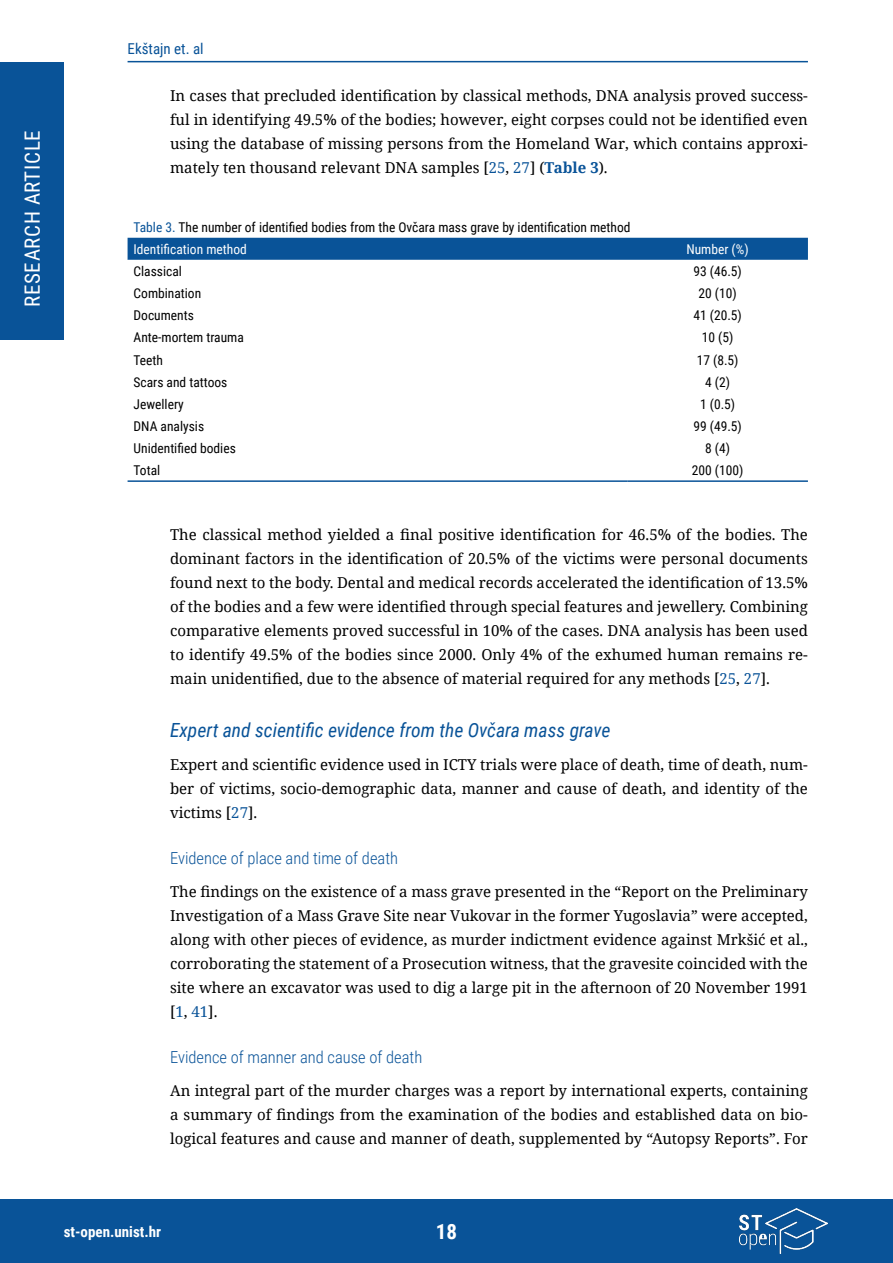
<style>
.page{position:relative;width:893px;height:1263px;background:#fff}
.page>*{position:absolute;margin:0;border:0;box-sizing:border-box;transform-origin:0 0}
.t1{font:21px "Roboto Condensed";letter-spacing:.035em;color:#fff}
.t2{font:700 21px "Roboto Condensed";color:#fff}
.t3{font:italic 19.5px "Roboto Condensed";color:#095398}
.t4{font:300 16.5px "Roboto Condensed";color:#095398}
.t5{font:15px/24px "Noto Serif";color:#000;text-align:justify}
.t6{font:700 15px "Roboto Condensed";color:#fff}
.t7{font:15px "Roboto Condensed";color:#095398}
.t8{font:13.5px/22.2px "Roboto Condensed";color:#000}
.t9{font:13.5px "Roboto Condensed";color:#fff}
.s1{color:#095398}
.s2{font-weight:700;color:#095398}
.s3{color:#fff}
</style>
<div class="page">
<div style="left:0;top:62px;width:64px;height:278px;background:#095398"></div>
<div style="left:0;top:1199px;width:893px;height:64px;background:#095398"></div>
<hr style="left:128px;top:61px;width:680px;height:1px;background:#095398">
<img style="left:740px;top:1209px;width:87px;height:44px">
<div style="left:128px;top:238px;width:680px;height:22px;background:#095398"></div>
<hr style="left:128px;top:480px;width:499px;height:2px;background:#095398">
<hr style="left:627px;top:480px;width:181px;height:2px;background:#095398">
<h1 class="t1" style="left:18px;top:307px;width:179px;rotate:-90deg">RESEARCH ARTICLE</h1>
<p class="t7" style="left:128px;top:38px;width:78px">Ekštajn et. al</p>
<p class="t5" style="left:170px;top:83px;width:639px">In cases that precluded identification by classical methods, DNA analysis proved success&shy;ful in identifying 49.5% of the bodies; however, eight corpses could not be identified even using the database of missing persons from the Homeland War, which contains approxi&shy;mately ten thousand relevant DNA samples [<span class="s1">25</span>, <span class="s1">27</span>] (<span class="s2">Table 3</span>).</p>
<p class="t8" style="left:134px;top:215px;width:499px"><span class="s1">Table 3.</span> The number of identified bodies from the Ovčara mass grave by identification method<br><span class="s3">Identification method</span></p>
<p class="t9" style="left:686px;top:240px;width:64px">Number (%)</p>
<p class="t8" style="left:134px;top:260px;width:50px">Classical</p>
<p class="t8" style="left:693px;top:260px;width:50px">93 (46.5)</p>
<p class="t8" style="left:134px;top:282px;width:69px">Combination</p>
<p class="t8" style="left:698px;top:282px;width:40px">20 (10)</p>
<p class="t8" style="left:134px;top:304px;width:62px">Documents</p>
<p class="t8" style="left:693px;top:304px;width:50px">41 (20.5)</p>
<p class="t8" style="left:134px;top:326px;width:112px">Ante-mortem trauma</p>
<p class="t8" style="left:702px;top:326px;width:33px">10 (5)</p>
<p class="t8" style="left:134px;top:348px;width:31px">Teeth</p>
<p class="t8" style="left:697px;top:348px;width:43px">17 (8.5)</p>
<p class="t8" style="left:134px;top:370px;width:95px">Scars and tattoos</p>
<p class="t8" style="left:705px;top:370px;width:26px">4 (2)</p>
<p class="t8" style="left:134px;top:392px;width:52px">Jewellery</p>
<p class="t8" style="left:700px;top:392px;width:37px">1 (0.5)</p>
<p class="t8" style="left:134px;top:414px;width:72px">DNA analysis</p>
<p class="t8" style="left:693px;top:414px;width:50px">99 (49.5)</p>
<p class="t8" style="left:134px;top:437px;width:104px">Unidentified bodies</p>
<p class="t8" style="left:705px;top:437px;width:26px">8 (4)</p>
<p class="t8" style="left:134px;top:459px;width:28px">Total</p>
<p class="t8" style="left:692px;top:459px;width:53px">200 (100)</p>
<p class="t5" style="left:170px;top:522px;width:639px">The classical method yielded a final positive identification for 46.5% of the bodies. The dominant factors in the identification of 20.5% of the victims were personal documents found next to the body. Dental and medical records accelerated the identification of 13.5% of the bodies and a few were identified through special features and jewellery. Combining comparative elements proved successful in 10% of the cases. DNA analysis has been used to identify 49.5% of the bodies since 2000. Only 4% of the exhumed human remains re&shy;main unidentified, due to the absence of material required for any methods [<span class="s1">25</span>, <span class="s1">27</span>].</p>
<h2 class="t3" style="left:170px;top:716px;width:442px">Expert and scientific evidence from the Ovčara mass grave</h2>
<p class="t5" style="left:170px;top:751px;width:639px">Expert and scientific evidence used in ICTY trials were place of death, time of death, num&shy;ber of victims, socio-demographic data, manner and cause of death, and identity of the victims [<span class="s1">27</span>].</p>
<p class="t4" style="left:170px;top:846px;width:229px">Evidence of place and time of death</p>
<p class="t5" style="left:170px;top:878px;width:639px">The findings on the existence of a mass grave presented in the “Report on the Preliminary Investigation of a Mass Grave Site near Vukovar in the former Yugoslavia” were accepted, along with other pieces of evidence, as murder indictment evidence against Mrkšić et al., corroborating the statement of a Prosecution witness, that the gravesite coincided with the site where an excavator was used to dig a large pit in the afternoon of 20 November 1991 [<span class="s1">1</span>, <span class="s1">41</span>].</p>
<p class="t4" style="left:170px;top:1046px;width:254px">Evidence of manner and cause of death</p>
<p class="t5" style="left:170px;top:1077px;width:639px">An integral part of the murder charges was a report by international experts, containing a summary of findings from the examination of the bodies and established data on bio&shy;logical features and cause and manner of death, supplemented by “Autopsy Reports”. For</p>
<p class="t6" style="left:64px;top:1221px;width:99px">st-open.unist.hr</p>
<h1 class="t2" style="left:436px;top:1217px;width:23px">18</h1>
</div>
